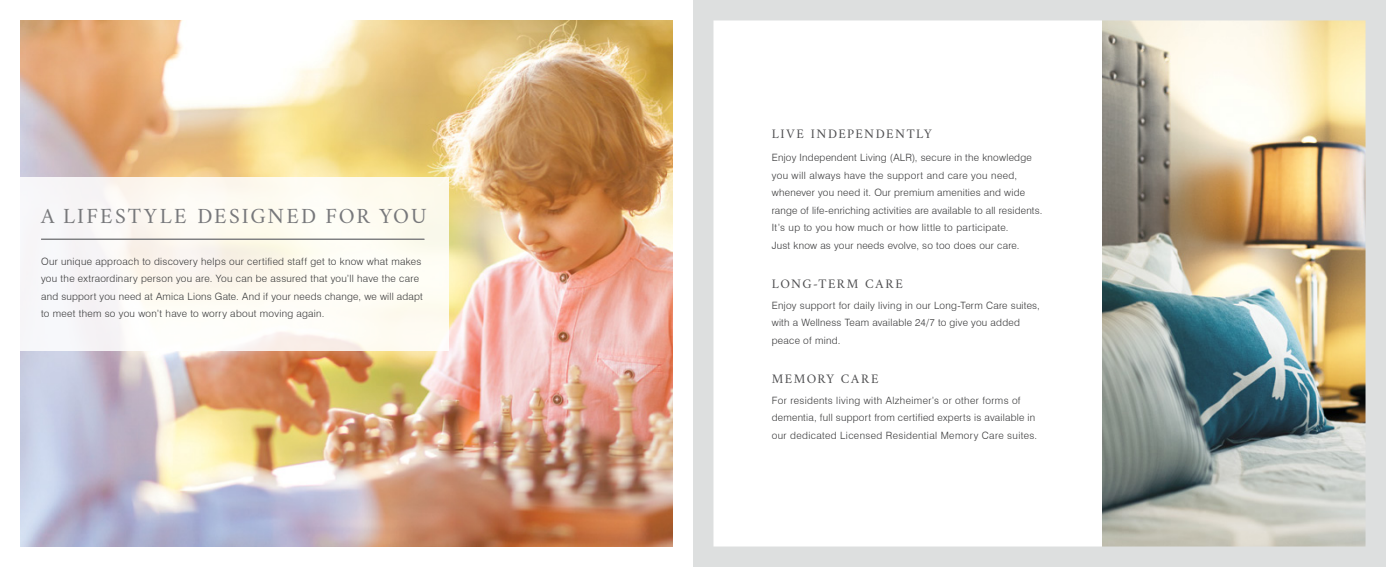
<style>
.page{position:relative;width:1386px;height:567px;background:#fff}
.page>*{position:absolute;margin:0;border:0;box-sizing:border-box;transform-origin:0 0}
.t1{font:21.88px "Amiri";letter-spacing:.1em;color:#77787b}
.t2{font:13.12px "Amiri";letter-spacing:.115em;color:#4d4d4f}
.t3{font:300 10.06px/17.5px "Swiss 721 BT";letter-spacing:.025em;color:#383839}
</style>
<div class="page">
<img style="left:20px;top:20px;width:653px;height:527px">
<div style="left:0;top:177px;width:449px;height:173px;background:#fdfbf5"></div>
<hr style="left:41px;top:239px;width:383px;height:1px;background:#77787b">
<img style="left:693px;top:0;width:693px;height:567px">
<h1 class="t1" style="left:41px;top:203px;width:387px">A LIFESTYLE DESIGNED FOR YOU</h1>
<p class="t3" style="left:41px;top:252px;width:383px">Our unique approach to discovery helps our certified staff get to know what makes you the extraordinary person you are. You can be assured that you’ll have the care and support you need at Amica Lions Gate. And if your needs change, we will adapt to meet them so you won’t have to worry about moving again.</p>
<h2 class="t2" style="left:772px;top:125px;width:161px">LIVE INDEPENDENTLY</h2>
<p class="t3" style="left:772px;top:149px;width:272px">Enjoy Independent Living (ALR), secure in the knowledge you will always have the support and care you need, whenever you need it. Our premium amenities and wide range of life-enriching activities are available to all residents.<br>It’s up to you how much or how little to participate.<br>Just know as your needs evolve, so too does our care.</p>
<h2 class="t2" style="left:772px;top:276px;width:133px">LONG-TERM CARE</h2>
<p class="t3" style="left:772px;top:297px;width:270px">Enjoy support for daily living in our Long-Term Care suites, with a Wellness Team available 24/7 to give you added peace of mind.</p>
<h2 class="t2" style="left:772px;top:371px;width:108px">MEMORY CARE</h2>
<p class="t3" style="left:772px;top:392px;width:267px">For residents living with Alzheimer’s or other forms of dementia, full support from certified experts is available in our dedicated Licensed Residential Memory Care suites.</p>
</div>
